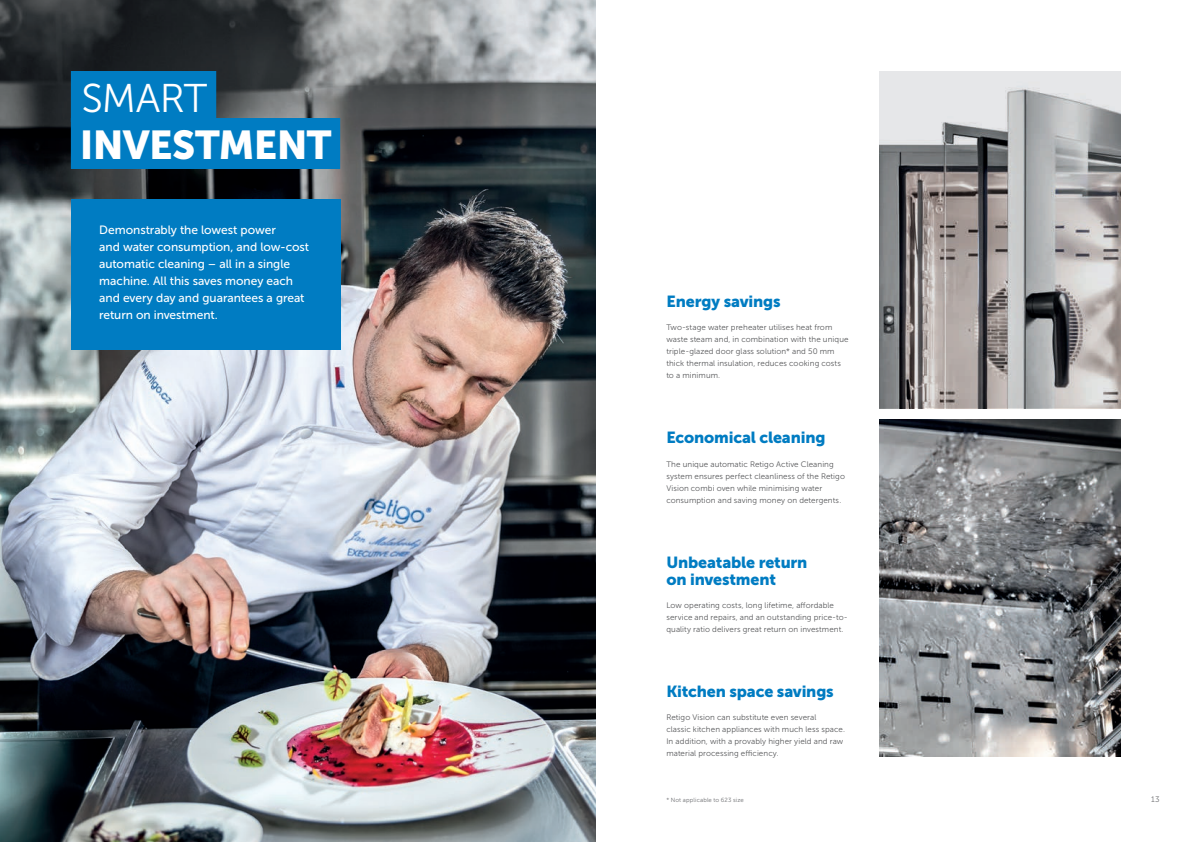
<style>
.page{position:relative;width:1191px;height:842px;background:#fff}
.page>*{position:absolute;margin:0;border:0;box-sizing:border-box;transform-origin:0 0}
.t1{font:40px "Museo Sans 900";letter-spacing:-.02em;color:#fff}
.t2{font:40px "Museo Sans 300";letter-spacing:-.02em;color:#fff}
.t3{font:16px/17px "Museo Sans 900";letter-spacing:-.01em;color:#007cc2}
.t4{font:12px/17px "Museo Sans 500";letter-spacing:-.005em;color:#fff}
.t5{font:8px/12px "Museo Sans 300";letter-spacing:.01em;color:#57585a}
.t6{font:8px "Museo Sans 300";color:#6c6d70}
.t7{font:6px "Museo Sans 300";letter-spacing:.02em;color:#6c6d70}
</style>
<div class="page">
<img style="left:0;top:0;width:595px;height:842px">
<div style="left:71px;top:71px;width:145px;height:51px;background:#007cc2"></div>
<div style="left:71px;top:118px;width:269px;height:51px;background:#007cc2"></div>
<img style="left:879px;top:71px;width:241px;height:337px">
<img style="left:879px;top:419px;width:241px;height:337px">
<div style="left:71px;top:199px;width:269px;height:151px;background:#007cc2"></div>
<h1 class="t2" style="left:81px;top:76px;width:127px">SMART</h1>
<h1 class="t1" style="left:80px;top:122px;width:253px">INVESTMENT</h1>
<h3 class="t4" style="left:99px;top:221px;width:211px">Demonstrably the lowest power<br>and water consumption, and low-cost automatic cleaning – all in a single machine. All this saves money each and every day and guarantees a great return on investment.</h3>
<h2 class="t3" style="left:666px;top:293px;width:116px">Energy savings</h2>
<p class="t5" style="left:666px;top:322px;width:184px">Two-stage water preheater utilises heat from waste steam and, in combination with the unique triple-glazed door glass solution* and 50 mm thick thermal insulation, reduces cooking costs to a minimum.</p>
<h2 class="t3" style="left:666px;top:429px;width:161px">Economical cleaning</h2>
<p class="t5" style="left:666px;top:458px;width:180px">The unique automatic Retigo Active Cleaning system ensures perfect cleanliness of the Retigo Vision combi oven while minimising water consumption and saving money on detergents.</p>
<h2 class="t3" style="left:666px;top:553px;width:143px">Unbeatable return on investment</h2>
<p class="t5" style="left:666px;top:599px;width:183px">Low operating costs, long lifetime, affordable service and repairs, and an outstanding price-to&shy;quality ratio delivers great return on investment.</p>
<h2 class="t3" style="left:666px;top:683px;width:169px">Kitchen space savings</h2>
<p class="t5" style="left:666px;top:712px;width:180px">Retigo Vision can substitute even several<br>classic kitchen appliances with much less space.<br>In addition, with a provably higher yield and raw material processing efficiency.</p>
<p class="t7" style="left:666px;top:796px;width:79px">* Not applicable to 623 size</p>
<p class="t6" style="left:1151px;top:795px;width:10px">13</p>
</div>
